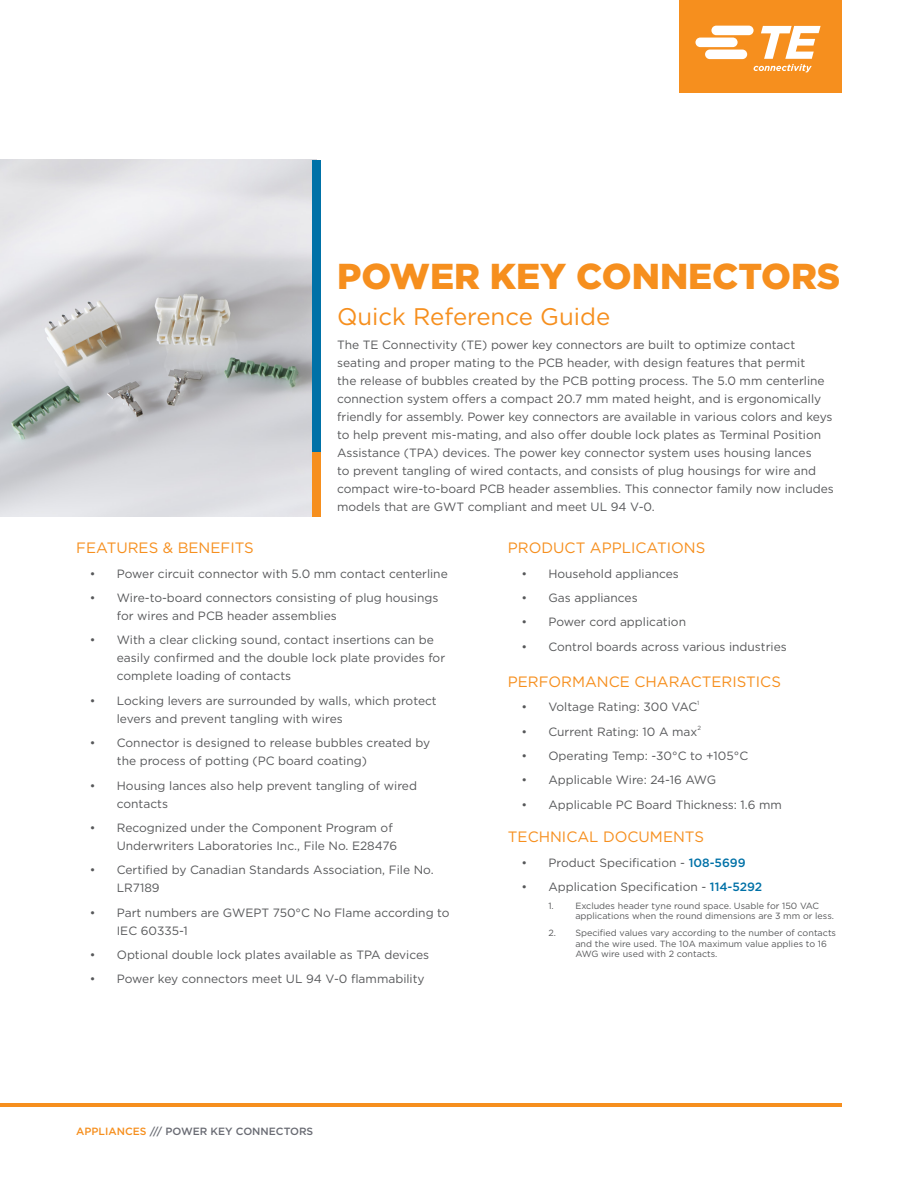
<style>
.page{position:relative;width:918px;height:1188px;background:#fff}
.page>*{position:absolute;margin:0;border:0;box-sizing:border-box;transform-origin:0 0}
.t1{font:900 36px "Gotham";color:#f68f1e}
.t2{font:24px "Gotham";color:#f68f1e}
.t3{font:15px "Gotham";color:#f68f1e}
.t4{font:12px/18px "Gotham";color:#57585a}
.t5{font:500 10.5px "Gotham";color:#696b73}
.t6{font:9px/10.5px "Gotham";color:#57585a}
.t7{font:6px "Gotham";color:#57585a}
.s1{color:#f68f1e}
.s2{font-weight:500;color:#0071a7}
</style>
<div class="page">
<img style="left:0;top:160px;width:313px;height:356px">
<hr style="left:0;top:1103px;width:842px;height:4px;background:#f68f1e">
<div style="left:313px;top:160px;width:8px;height:294px;background:#0071a7"></div>
<div style="left:313px;top:452px;width:8px;height:64px;background:#f68f1e"></div>
<div style="left:680px;top:0;width:162px;height:92px;background:#f68f1e"></div>
<svg style="left:695px;top:26px;width:126px;height:46px"></svg>
<h1 class="t1" style="left:337px;top:251px;width:505px">POWER KEY CONNECTORS</h1>
<h2 class="t2" style="left:337px;top:301px;width:275px">Quick Reference Guide</h2>
<p class="t4" style="left:337px;top:336px;width:498px">The TE Connectivity (TE) power key connectors are built to optimize contact seating and proper mating to the PCB header, with design features that permit<br>the release of bubbles created by the PCB potting process. The 5.0 mm centerline connection system offers a compact 20.7 mm mated height, and is ergonomically friendly for assembly. Power key connectors are available in various colors and keys to help prevent mis-mating, and also offer double lock plates as Terminal Position Assistance (TPA) devices. The power key connector system uses housing lances<br>to prevent tangling of wired contacts, and consists of plug housings for wire and compact wire-to-board PCB header assemblies. This connector family now includes models that are GWT compliant and meet UL 94 V-0.</p>
<p class="t3" style="left:76px;top:538px;width:179px">FEATURES &amp; BENEFITS</p>
<p class="t4" style="left:90px;top:564px;width:359px">• Power circuit connector with 5.0 mm contact centerline</p>
<p class="t4" style="left:117px;top:589px;width:323px;text-indent:-27px">• Wire-to-board connectors consisting of plug housings for wires and PCB header assemblies</p>
<p class="t4" style="left:117px;top:631px;width:330px;text-indent:-27px">• With a clear clicking sound, contact insertions can be easily confirmed and the double lock plate provides for complete loading of contacts</p>
<p class="t4" style="left:117px;top:691px;width:322px;text-indent:-27px">• Locking levers are surrounded by walls, which protect levers and prevent tangling with wires</p>
<p class="t4" style="left:117px;top:734px;width:315px;text-indent:-27px">• Connector is designed to release bubbles created by the process of potting (PC board coating)</p>
<p class="t4" style="left:117px;top:776px;width:302px;text-indent:-27px">• Housing lances also help prevent tangling of wired contacts</p>
<p class="t4" style="left:117px;top:818px;width:282px;text-indent:-27px">• Recognized under the Component Program of<br>Underwriters Laboratories Inc., File No. E28476</p>
<p class="t4" style="left:117px;top:861px;width:318px;text-indent:-27px">• Certified by Canadian Standards Association, File No.<br>LR7189</p>
<p class="t4" style="left:117px;top:903px;width:334px;text-indent:-27px">• Part numbers are GWEPT 750°C No Flame according to<br>IEC 60335-1</p>
<p class="t4" style="left:90px;top:946px;width:341px">• Optional double lock plates available as TPA devices</p>
<p class="t4" style="left:90px;top:970px;width:336px">• Power key connectors meet UL 94 V-0 flammability</p>
<p class="t5" style="left:76px;top:1124px;width:239px"><span class="s1">APPLIANCES</span> /// POWER KEY CONNECTORS</p>
<p class="t3" style="left:508px;top:538px;width:199px">PRODUCT APPLICATIONS</p>
<p class="t4" style="left:521px;top:564px;width:159px">• Household appliances</p>
<p class="t4" style="left:521px;top:589px;width:118px">• Gas appliances</p>
<p class="t4" style="left:521px;top:613px;width:166px">• Power cord application</p>
<p class="t4" style="left:521px;top:637px;width:267px">• Control boards across various industries</p>
<p class="t3" style="left:508px;top:672px;width:275px">PERFORMANCE CHARACTERISTICS</p>
<p class="t4" style="left:521px;top:698px;width:177px">• Voltage Rating: 300 VAC</p>
<p class="t7" style="left:697px;top:699px;width:4px">1</p>
<p class="t4" style="left:521px;top:722px;width:178px">• Current Rating: 10 A max</p>
<p class="t7" style="left:697px;top:724px;width:5px">2</p>
<p class="t4" style="left:521px;top:747px;width:228px">• Operating Temp: -30°C to +105°C</p>
<p class="t4" style="left:521px;top:771px;width:196px">• Applicable Wire: 24-16 AWG</p>
<p class="t4" style="left:521px;top:795px;width:262px">• Applicable PC Board Thickness: 1.6 mm</p>
<p class="t3" style="left:508px;top:827px;width:198px">TECHNICAL DOCUMENTS</p>
<p class="t4" style="left:521px;top:853px;width:226px">• Product Specification - <span class="s2">108-5699</span></p>
<p class="t4" style="left:521px;top:877px;width:242px">• Application Specification - <span class="s2">114-5292</span></p>
<p class="t6" style="left:575px;top:900px;width:260px;text-indent:-27px">1. Excludes header tyne round space. Usable for 150 VAC applications when the round dimensions are 3 mm or less.</p>
<p class="t6" style="left:575px;top:927px;width:262px;text-indent:-27px">2. Specified values vary according to the number of contacts and the wire used. The 10A maximum value applies to 16<br>AWG wire used with 2 contacts.</p>
</div>
